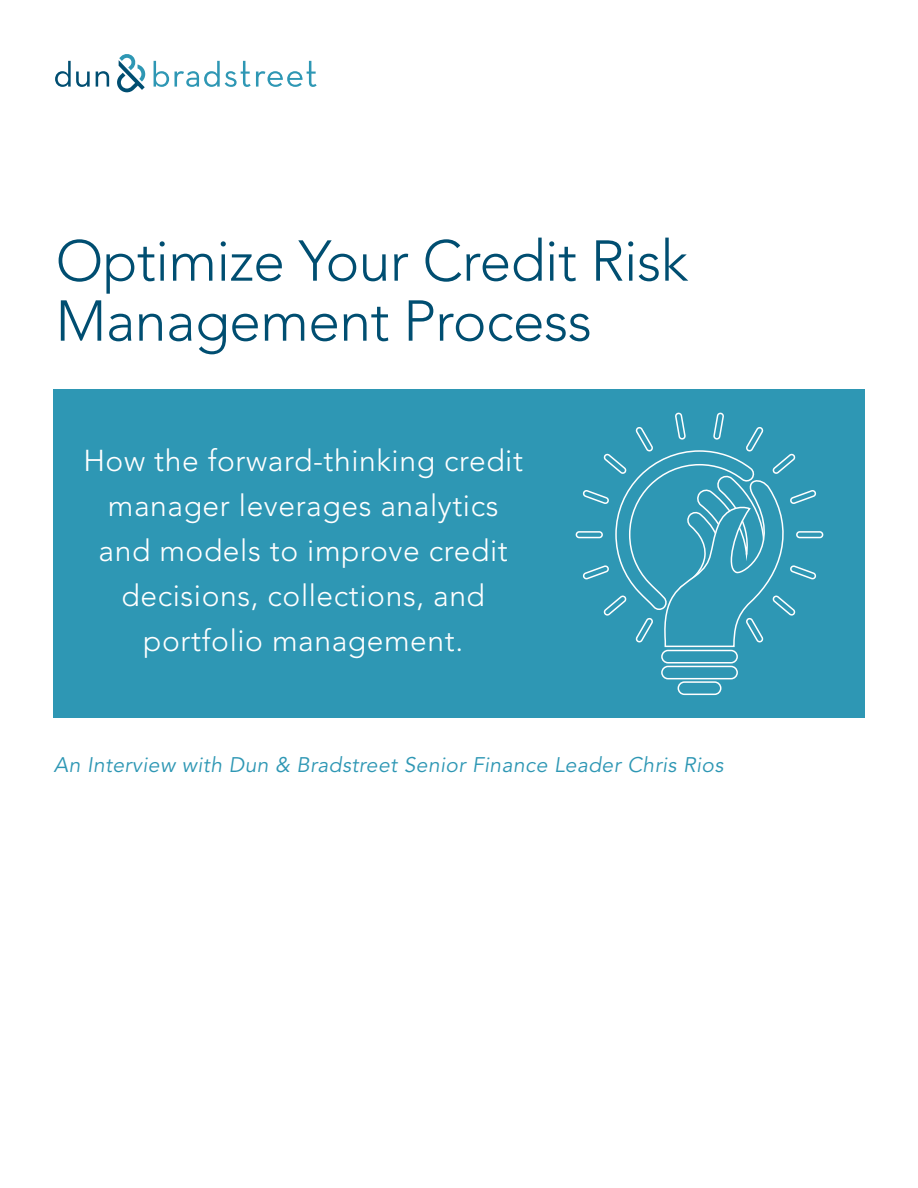
<style>
.page{position:relative;width:918px;height:1188px;background:#fff}
.page>*{position:absolute;margin:0;border:0;box-sizing:border-box;transform-origin:0 0}
._05_Body_Copy{font:300 57px/60px "Avenir LT Std";letter-spacing:-.01em;color:#004e71}
.Cover_Subhead{font:300 30px/45px "Avenir LT Std";letter-spacing:.02em;color:#fff;text-align:center}
.Cover_Subhead-2{font:italic 21px "Avenir LT Std";letter-spacing:.02em;color:#2e97b4}
</style>
<div class="page">
<div style="left:54px;top:389px;width:811px;height:329px;background:#2e97b4"></div>
<svg style="left:575px;top:412px;width:249px;height:284px"></svg>
<svg style="left:154px;top:61px;width:15px;height:26px"></svg>
<svg style="left:55px;top:54px;width:90px;height:38px"></svg>
<svg style="left:175px;top:61px;width:142px;height:26px"></svg>
<p class="_05_Body_Copy" style="left:56px;top:231px;width:634px">Optimize Your Credit Risk<br>Management Process</p>
<p class="Cover_Subhead" style="left:83px;top:439px;width:441px">How the forward-thinking credit manager leverages analytics and models to improve credit decisions, collections, and portfolio management.</p>
<p class="Cover_Subhead-2" style="left:54px;top:753px;width:671px">An Interview with Dun &amp; Bradstreet Senior Finance Leader Chris Rios</p>
</div>
